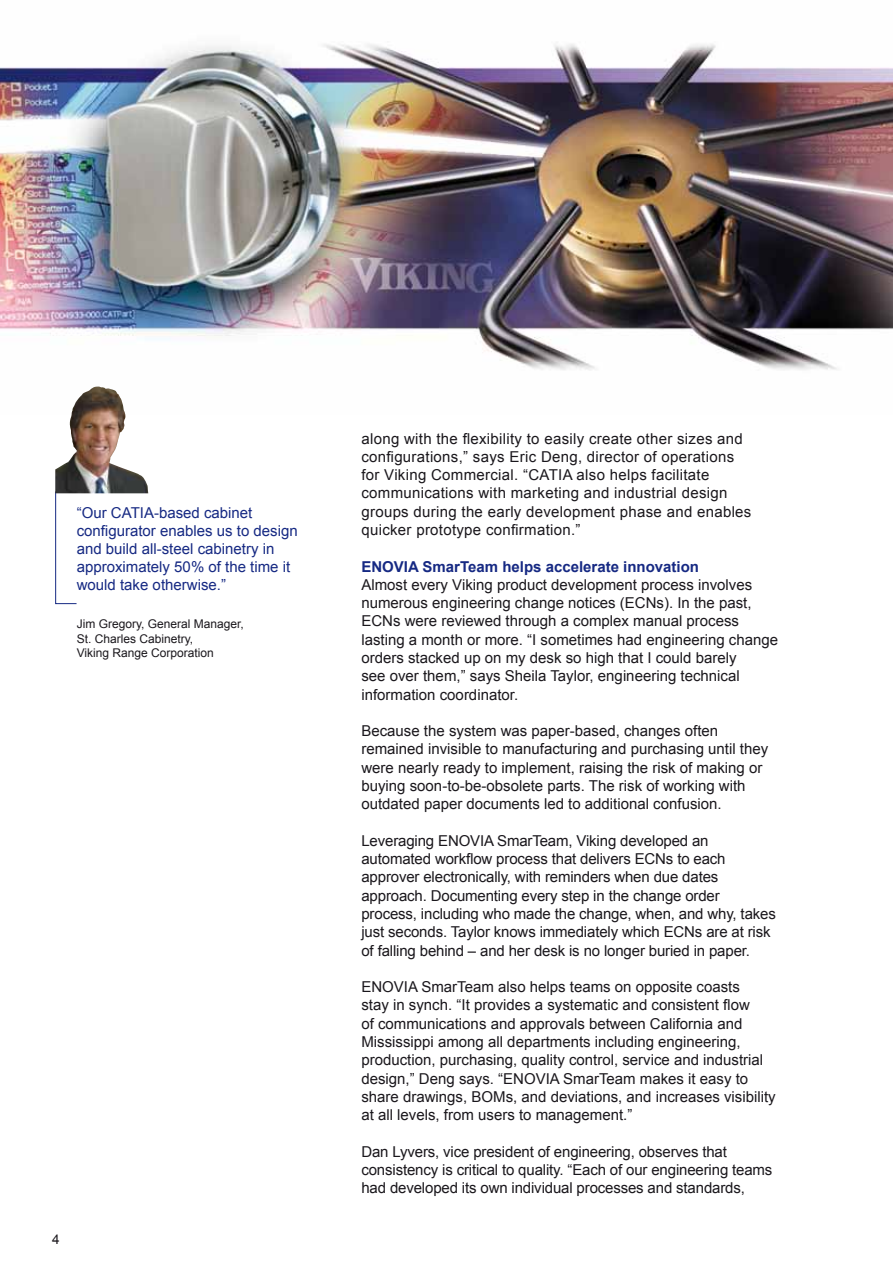
<style>
.page{position:relative;width:893px;height:1263px;background:#fff}
.page>*{position:absolute;margin:0;border:0;box-sizing:border-box;transform-origin:0 0}
.t1{font:15px/18.3px "Arial";color:#1a171c}
.t2{font:15px/18.3px "Arial";letter-spacing:.02em;color:#1a171c}
.t3{font:15px/18px "Arial";color:#162983}
.t4{font:700 15px "Arial";color:#162983}
.t5{font:13.5px "Arial";color:#1a171c}
.t6{font:12px/14.4px "Arial";color:#1a171c}
</style>
<div class="page">
<img style="left:0;top:44px;width:893px;height:343px">
<div style="left:55px;top:491px;width:22px;height:113px;border:1px solid #162983"></div>
<img style="left:55px;top:387px;width:93px;height:106px">
<p class="t3" style="left:77px;top:503px;width:222px">“Our CATIA-based cabinet configurator enables us to design and build all-steel cabinetry in approximately 50% of the time it would take otherwise.”</p>
<p class="t6" style="left:77px;top:617px;width:169px">Jim Gregory, General Manager,<br>St. Charles Cabinetry,<br>Viking Range Corporation</p>
<p class="t5" style="left:52px;top:1230px;width:9px">4</p>
<p class="t2" style="left:361px;top:429px;width:391px">along with the flexibility to easily create other sizes and configurations,” says Eric Deng, director of operations for Viking Commercial. “CATIA also helps facilitate communications with marketing and industrial design groups during the early development phase and enables quicker prototype confirmation.”</p>
<p class="t4" style="left:361px;top:556px;width:339px">ENOVIA SmarTeam helps accelerate innovation</p>
<p class="t1" style="left:361px;top:576px;width:418px">Almost every Viking product development process involves numerous engineering change notices (ECNs). In the past, ECNs were reviewed through a complex manual process lasting a month or more. “I sometimes had engineering change orders stacked up on my desk so high that I could barely<br>see over them,” says Sheila Taylor, engineering technical information coordinator.</p>
<p class="t1" style="left:361px;top:722px;width:408px">Because the system was paper-based, changes often remained invisible to manufacturing and purchasing until they were nearly ready to implement, raising the risk of making or buying soon-to-be-obsolete parts. The risk of working with outdated paper documents led to additional confusion.</p>
<p class="t1" style="left:361px;top:831px;width:416px">Leveraging ENOVIA SmarTeam, Viking developed an automated workflow process that delivers ECNs to each approver electronically, with reminders when due dates approach. Documenting every step in the change order process, including who made the change, when, and why, takes just seconds. Taylor knows immediately which ECNs are at risk of falling behind – and her desk is no longer buried in paper.</p>
<p class="t1" style="left:361px;top:978px;width:416px">ENOVIA SmarTeam also helps teams on opposite coasts<br>stay in synch. “It provides a systematic and consistent flow<br>of communications and approvals between California and Mississippi among all departments including engineering, production, purchasing, quality control, service and industrial design,” Deng says. “ENOVIA SmarTeam makes it easy to share drawings, BOMs, and deviations, and increases visibility at all levels, from users to management.”</p>
<p class="t1" style="left:361px;top:1142px;width:412px">Dan Lyvers, vice president of engineering, observes that consistency is critical to quality. “Each of our engineering teams had developed its own individual processes and standards,</p>
</div>
